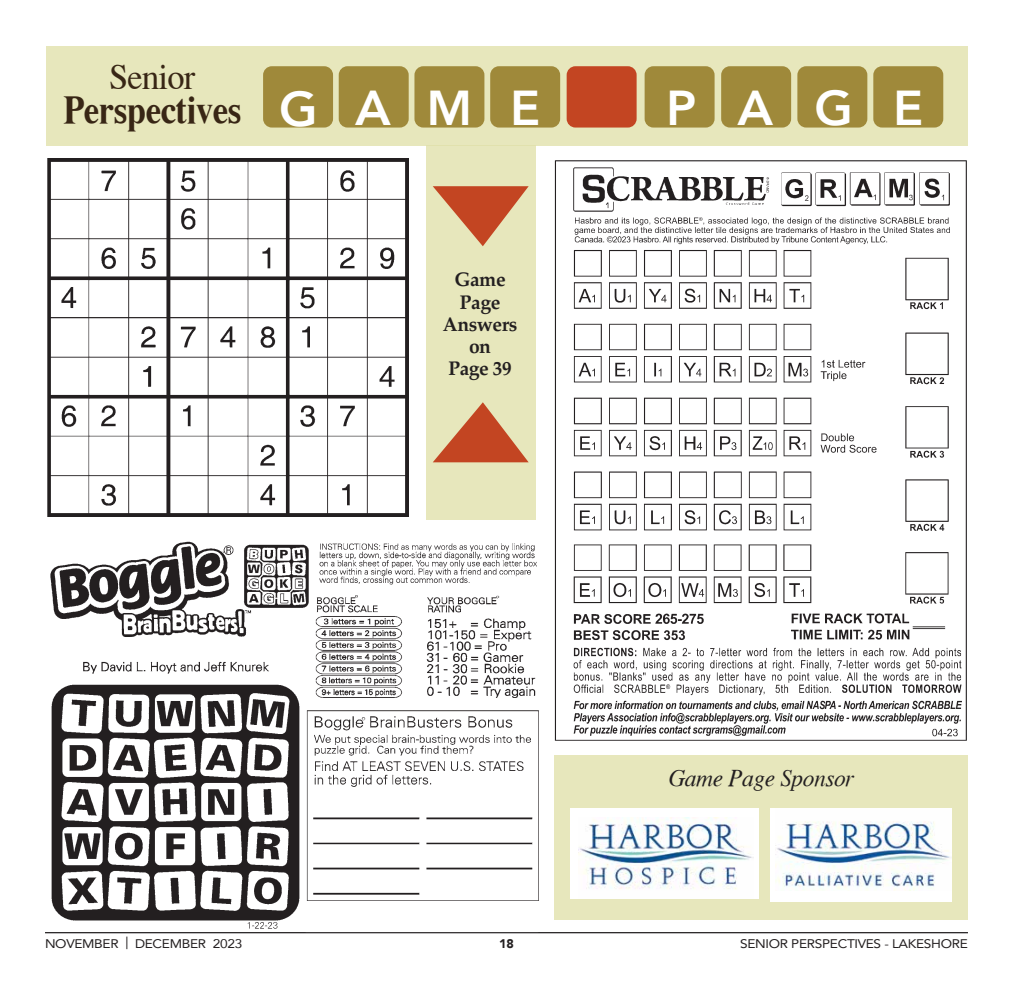
<style>
.page{position:relative;width:1013px;height:990px;background:#fff}
.page>*{position:absolute;margin:0;border:0;box-sizing:border-box;transform-origin:0 0}
.t1{font:800 49px "Avenir";color:#fff}
.t2{font:38.75px "Times CY Bold";letter-spacing:-.02em;color:#382615;scale:.91 1}
.t3{font:36.12px "Times CY";letter-spacing:-.02em;color:#382615;scale:.95 1}
.t4{font:24px "Times CY Italic";letter-spacing:-.02em;color:#231f20}
.t5{font:700 19.75px/22.2px "Palatino";letter-spacing:-.02em;color:#231f20;text-align:center}
.t6{font:12.5px "Avenir";letter-spacing:-.02em;color:#231f20;scale:1.09 1}
.t7{font:900 12.5px "Avenir";color:#231f20}
.s1{font-family:"Avenir";font-weight:800;font-size:49px;color:#fff}
</style>
<div class="page">
<hr style="left:45px;top:932px;width:923px;height:1px;background:#231f20">
<div style="left:554px;top:755px;width:414px;height:165px;background:#e7e7bc"></div>
<div style="left:426px;top:145px;width:109px;height:375px;background:#e7e7bc"></div>
<img style="left:554px;top:160px;width:413px;height:581px">
<img style="left:48px;top:159px;width:360px;height:358px">
<div style="left:46px;top:46px;width:922px;height:99px;background:#e7e7bc"></div>
<div style="left:797px;top:66px;width:70px;height:62px;background:#9f893a;border-radius:9px"></div>
<div style="left:566px;top:66px;width:70px;height:62px;background:#c34522;border-radius:9px"></div>
<div style="left:490px;top:66px;width:70px;height:62px;background:#9f893a;border-radius:9px"></div>
<svg style="left:433px;top:186px;width:95px;height:60px"></svg>
<div style="left:414px;top:66px;width:70px;height:62px;background:#9f893a;border-radius:9px"></div>
<div style="left:339px;top:66px;width:69px;height:62px;background:#9f893a;border-radius:9px"></div>
<div style="left:263px;top:66px;width:70px;height:62px;background:#9f893a;border-radius:9px"></div>
<div style="left:873px;top:66px;width:70px;height:62px;background:#9f893a;border-radius:9px"></div>
<div style="left:644px;top:66px;width:70px;height:62px;background:#9f893a;border-radius:9px"></div>
<div style="left:721px;top:66px;width:70px;height:62px;background:#9f893a;border-radius:9px"></div>
<img style="left:50px;top:541px;width:489px;height:388px">
<div style="left:570px;top:808px;width:188px;height:90px;background:#fff"></div>
<img style="left:578px;top:817px;width:175px;height:73px">
<div style="left:770px;top:808px;width:182px;height:93px;background:#fff"></div>
<img style="left:775px;top:821px;width:175px;height:69px">
<div style="left:305px;top:906px;width:233px;height:26px;background:#fff"></div>
<svg style="left:433px;top:402px;width:95px;height:60px"></svg>
<h3 class="t3" style="left:109px;top:56px;width:92px">Senior</h3>
<h2 class="t2" style="left:63px;top:87px;width:451px">Perspectives <span class="s1">G A M</span></h2>
<h1 class="t1" style="left:666px;top:70px;width:109px">P A</h1>
<h1 class="t1" style="left:893px;top:70px;width:32px">E</h1>
<h1 class="t1" style="left:510px;top:70px;width:32px">E</h1>
<h1 class="t1" style="left:814px;top:70px;width:40px">G</h1>
<h3 class="t5" style="left:443px;top:268px;width:76px">Game<br>Page<br>Answers on<br>Page 39</h3>
<h3 class="t4" style="left:668px;top:764px;width:187px">Game Page Sponsor</h3>
<p class="t6" style="left:45px;top:933px;width:182px">NOVEMBER | DECEMBER 2023</p>
<p class="t7" style="left:499px;top:932px;width:16px">18</p>
<p class="t6" style="left:740px;top:933px;width:210px">SENIOR PERSPECTIVES - LAKESHORE</p>
</div>
